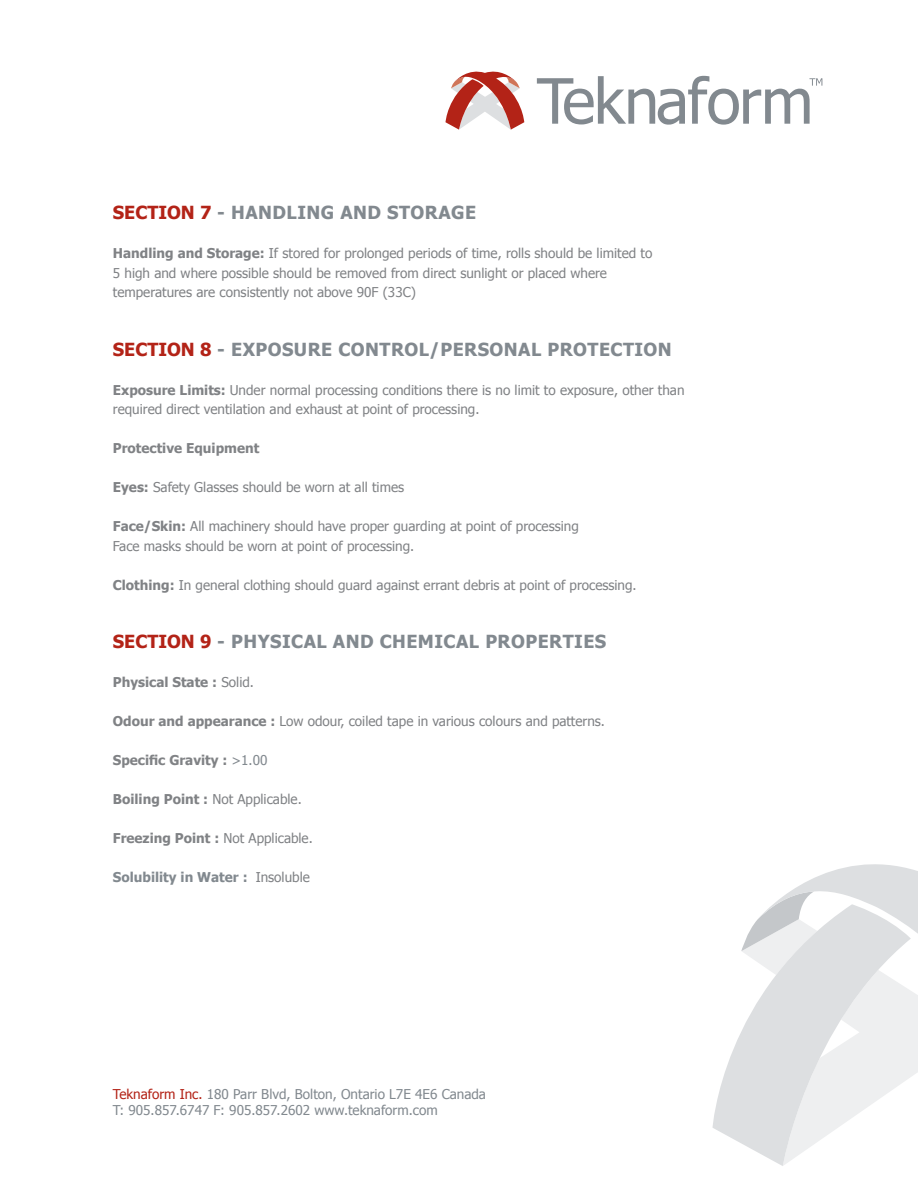
<style>
.page{position:relative;width:918px;height:1188px;background:#fff}
.page>*{position:absolute;margin:0;border:0;box-sizing:border-box;transform-origin:0 0}
.t1{font:700 18px "Tahoma";letter-spacing:.025em;color:#82898f}
.t2{font:13.5px/19.5px "Tahoma";color:#808285}
.t3{font:13.5px/16.2px "Tahoma";color:#82898f}
.t4{font:700 13.5px "Tahoma";color:#808285}
.t5{font:700 13.5px "Tahoma";color:#82898f}
.s1{color:#b32317}
.s2{font-weight:700}
.s3{font-weight:400}
.s4{font-weight:400;color:#82898f}
.s5{font-weight:400;color:#808285}
</style>
<div class="page">
<svg style="left:537px;top:76px;width:285px;height:49px"></svg>
<svg style="left:445px;top:71px;width:79px;height:59px"></svg>
<svg style="left:713px;top:1033px;width:28px;height:110px;fill:#dddfe1"></svg>
<svg style="left:741px;top:920px;width:16px;height:232px"></svg>
<svg style="left:757px;top:864px;width:161px;height:302px"></svg>
<h1 class="t1" style="left:113px;top:200px;width:365px"><span class="s1">SECTION 7</span> - HANDLING AND STORAGE</h1>
<p class="t2" style="left:113px;top:243px;width:541px"><span class="s2">Handling and Storage:</span> If stored for prolonged periods of time, rolls should be limited to<br>5 high and where possible should be removed from direct sunlight or placed where temperatures are consistently not above 90F (33C)</p>
<h1 class="t1" style="left:113px;top:337px;width:560px"><span class="s1">SECTION 8</span> - EXPOSURE CONTROL/PERSONAL PROTECTION</h1>
<p class="t2" style="left:113px;top:379px;width:573px"><span class="s2">Exposure Limits:</span> Under normal processing conditions there is no limit to exposure, other than required direct ventilation and exhaust at point of processing.</p>
<p class="t4" style="left:113px;top:439px;width:148px">Protective Equipment</p>
<p class="t2" style="left:113px;top:477px;width:293px"><span class="s2">Eyes:</span> Safety Glasses should be worn at all times</p>
<p class="t2" style="left:113px;top:516px;width:467px"><span class="s2">Face/Skin:</span> All machinery should have proper guarding at point of processing<br>Face masks should be worn at point of processing.</p>
<p class="t2" style="left:113px;top:574px;width:525px"><span class="s2">Clothing:</span> In general clothing should guard against errant debris at point of processing.</p>
<h1 class="t1" style="left:113px;top:629px;width:495px"><span class="s1">SECTION 9</span> - PHYSICAL AND CHEMICAL PROPERTIES</h1>
<p class="t4" style="left:113px;top:673px;width:143px">Physical State : <span class="s3">Solid.</span></p>
<p class="t2" style="left:113px;top:711px;width:494px"><span class="s2">Odour and appearance :</span> Low odour, coiled tape in various colours and patterns.</p>
<p class="t4" style="left:113px;top:751px;width:156px">Specific Gravity : <span class="s4">&gt;1.00</span></p>
<p class="t2" style="left:113px;top:789px;width:190px"><span class="s2">Boiling Point :</span> Not Applicable.</p>
<p class="t4" style="left:113px;top:829px;width:201px">Freezing Point : <span class="s3">Not Applicable.</span></p>
<p class="t5" style="left:113px;top:868px;width:198px">Solubility in Water : <span class="s5">Insoluble</span></p>
<p class="t3" style="left:113px;top:1085px;width:375px"><span class="s1">Teknaform Inc.</span> 180 Parr Blvd, Bolton, Ontario L7E 4E6 Canada<br>T: 905.857.6747 F: 905.857.2602 www.teknaform.com</p>
</div>
